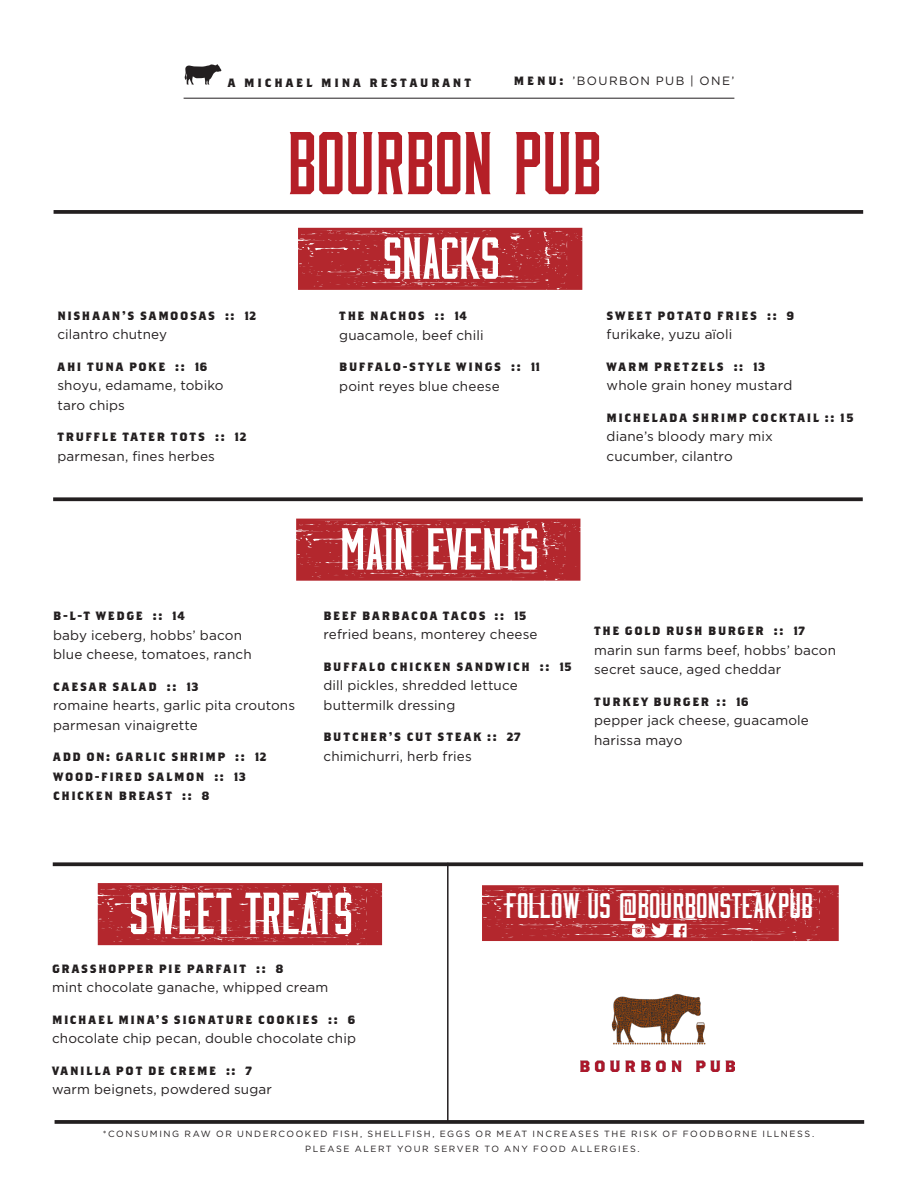
<style>
.page{position:relative;width:918px;height:1188px;background:#fff}
.page>*{position:absolute;margin:0;border:0;box-sizing:border-box;transform-origin:0 0}
.t1{font:90px "Moonshiner Sharp";letter-spacing:-.005em;color:#b51f27}
.Corki_Body{font:60px "Moonshiner Sharp";letter-spacing:-.005em;color:#fff}
.Corki_Body-2{font:36px "Moonshiner Sharp";color:#fff}
.Corki_Body-3{font:13.5px/19.5px "Gotham";letter-spacing:.01em;color:#231f20}
.Corki_Body-4{font:700 12px/19.5px "Brothers OT";letter-spacing:.145em;color:#231f20}
.Corki_Body-5{font:700 12px "Brothers OT";letter-spacing:.24em;color:#231f20}
.t2{font:12px "Gotham";letter-spacing:.115em;color:#231f20}
.Corki_Body-6{font:700 12px "Brothers OT";letter-spacing:.165em;color:#231f20}
.Corki_Body-7{font:9px/15px "Gotham";letter-spacing:.175em;color:#231f20}
.s1{font-family:"Brothers OT";font-weight:700}
</style>
<div class="page">
<hr style="left:184px;top:98px;width:550px;height:1px;background:#231f20">
<svg style="left:184px;top:64px;width:38px;height:21px"></svg>
<svg style="left:53px;top:497px;width:810px;height:4px;background:#383536"></svg>
<svg style="left:296px;top:519px;width:284px;height:62px;background:#b52f35"></svg>
<svg style="left:298px;top:228px;width:284px;height:62px;background:#b52e34"></svg>
<svg style="left:54px;top:210px;width:809px;height:4px;background:#302c2d"></svg>
<svg style="left:53px;top:862px;width:810px;height:4px;background:#393536"></svg>
<svg style="left:55px;top:1120px;width:809px;height:4px;background:#302c2d"></svg>
<svg style="left:98px;top:883px;width:284px;height:62px;background:#b52e34"></svg>
<hr style="left:447px;top:863px;width:2px;height:259px;background:#231f20">
<svg style="left:482px;top:885px;width:357px;height:56px;background:#b52e34"></svg>
<img style="left:631px;top:920px;width:56px;height:19px">
<img style="left:581px;top:994px;width:153px;height:78px">
<p class="Corki_Body-5" style="left:228px;top:77px;width:245px">A MICHAEL MINA RESTAURANT</p>
<p class="t2" style="left:514px;top:73px;width:222px"><span class="s1">MENU:</span> ’BOURBON PUB | ONE’</p>
<p class="t1" style="left:287px;top:124px;width:316px">BOURBON PUB</p>
<p class="Corki_Body-4" style="left:57px;top:306px;width:200px">NISHAAN’S SAMOOSAS :: 12</p>
<p class="Corki_Body-3" style="left:57px;top:324px;width:111px">cilantro chutney</p>
<p class="Corki_Body-4" style="left:57px;top:357px;width:151px">AHI TUNA POKE :: 16</p>
<p class="Corki_Body-3" style="left:57px;top:375px;width:168px">shoyu, edamame, tobiko taro chips</p>
<p class="Corki_Body-4" style="left:57px;top:428px;width:190px">TRUFFLE TATER TOTS :: 12</p>
<p class="Corki_Body-3" style="left:57px;top:446px;width:159px">parmesan, fines herbes</p>
<p class="Corki_Body-4" style="left:53px;top:607px;width:133px">B-L-T WEDGE :: 14</p>
<p class="Corki_Body-3" style="left:53px;top:625px;width:200px">baby iceberg, hobbs’ bacon blue cheese, tomatoes, ranch</p>
<p class="Corki_Body-6" style="left:53px;top:681px;width:147px">CAESAR SALAD :: 13</p>
<p class="Corki_Body-3" style="left:53px;top:695px;width:243px">romaine hearts, garlic pita croutons parmesan vinaigrette</p>
<p class="Corki_Body-4" style="left:53px;top:748px;width:215px">ADD ON: GARLIC SHRIMP :: 12<br>WOOD-FIRED SALMON :: 13<br>CHICKEN BREAST :: 8</p>
<p class="Corki_Body" style="left:383px;top:232px;width:119px">SNACKS</p>
<p class="Corki_Body-4" style="left:339px;top:307px;width:129px">THE NACHOS :: 14</p>
<p class="Corki_Body-3" style="left:339px;top:325px;width:146px">guacamole, beef chili</p>
<p class="Corki_Body-4" style="left:339px;top:358px;width:203px">BUFFALO-STYLE WINGS :: 11</p>
<p class="Corki_Body-3" style="left:339px;top:376px;width:162px">point reyes blue cheese</p>
<p class="Corki_Body-4" style="left:607px;top:306px;width:189px">SWEET POTATO FRIES :: 9</p>
<p class="Corki_Body-3" style="left:607px;top:324px;width:127px">furikake, yuzu aïoli</p>
<p class="Corki_Body-4" style="left:607px;top:357px;width:160px">WARM PRETZELS :: 13</p>
<p class="Corki_Body-3" style="left:607px;top:375px;width:187px">whole grain honey mustard</p>
<p class="Corki_Body-4" style="left:607px;top:408px;width:249px">MICHELADA SHRIMP COCKTAIL :: 15</p>
<p class="Corki_Body-3" style="left:607px;top:426px;width:168px">diane’s bloody mary mix cucumber, cilantro</p>
<p class="Corki_Body" style="left:340px;top:523px;width:201px">MAIN EVENTS</p>
<p class="Corki_Body-4" style="left:324px;top:606px;width:204px">BEEF BARBACOA TACOS :: 15</p>
<p class="Corki_Body-3" style="left:324px;top:624px;width:216px">refried beans, monterey cheese</p>
<p class="Corki_Body-4" style="left:324px;top:657px;width:250px">BUFFALO CHICKEN SANDWICH :: 15</p>
<p class="Corki_Body-3" style="left:324px;top:675px;width:196px">dill pickles, shredded lettuce buttermilk dressing</p>
<p class="Corki_Body-4" style="left:324px;top:728px;width:199px">BUTCHER’S CUT STEAK :: 27</p>
<p class="Corki_Body-3" style="left:324px;top:746px;width:150px">chimichurri, herb fries</p>
<p class="Corki_Body-4" style="left:594px;top:622px;width:213px">THE GOLD RUSH BURGER :: 17</p>
<p class="Corki_Body-3" style="left:594px;top:640px;width:244px">marin sun farms beef, hobbs’ bacon secret sauce, aged cheddar</p>
<p class="Corki_Body-4" style="left:594px;top:693px;width:156px">TURKEY BURGER :: 16</p>
<p class="Corki_Body-3" style="left:594px;top:711px;width:216px">pepper jack cheese, guacamole harissa mayo</p>
<p class="Corki_Body" style="left:129px;top:887px;width:226px">SWEET TREATS</p>
<p class="Corki_Body-4" style="left:52px;top:960px;width:233px">GRASSHOPPER PIE PARFAIT :: 8</p>
<p class="Corki_Body-3" style="left:52px;top:978px;width:278px">mint chocolate ganache, whipped cream</p>
<p class="Corki_Body-4" style="left:52px;top:1011px;width:305px">MICHAEL MINA’S SIGNATURE COOKIES :: 6</p>
<p class="Corki_Body-3" style="left:52px;top:1029px;width:306px">chocolate chip pecan, double chocolate chip</p>
<p class="Corki_Body-4" style="left:52px;top:1062px;width:202px">VANILLA POT DE CREME :: 7</p>
<p class="Corki_Body-3" style="left:52px;top:1080px;width:222px">warm beignets, powdered sugar</p>
<p class="Corki_Body-2" style="left:506px;top:890px;width:309px">FOLLOW US @BOURBONSTEAKPUB</p>
<p class="Corki_Body-7" style="left:305px;top:1126px;width:511px;text-indent:-202px">*CONSUMING RAW OR UNDERCOOKED FISH, SHELLFISH, EGGS OR MEAT INCREASES THE RISK OF FOODBORNE ILLNESS.<br>PLEASE ALERT YOUR SERVER TO ANY FOOD ALLERGIES.</p>
</div>
